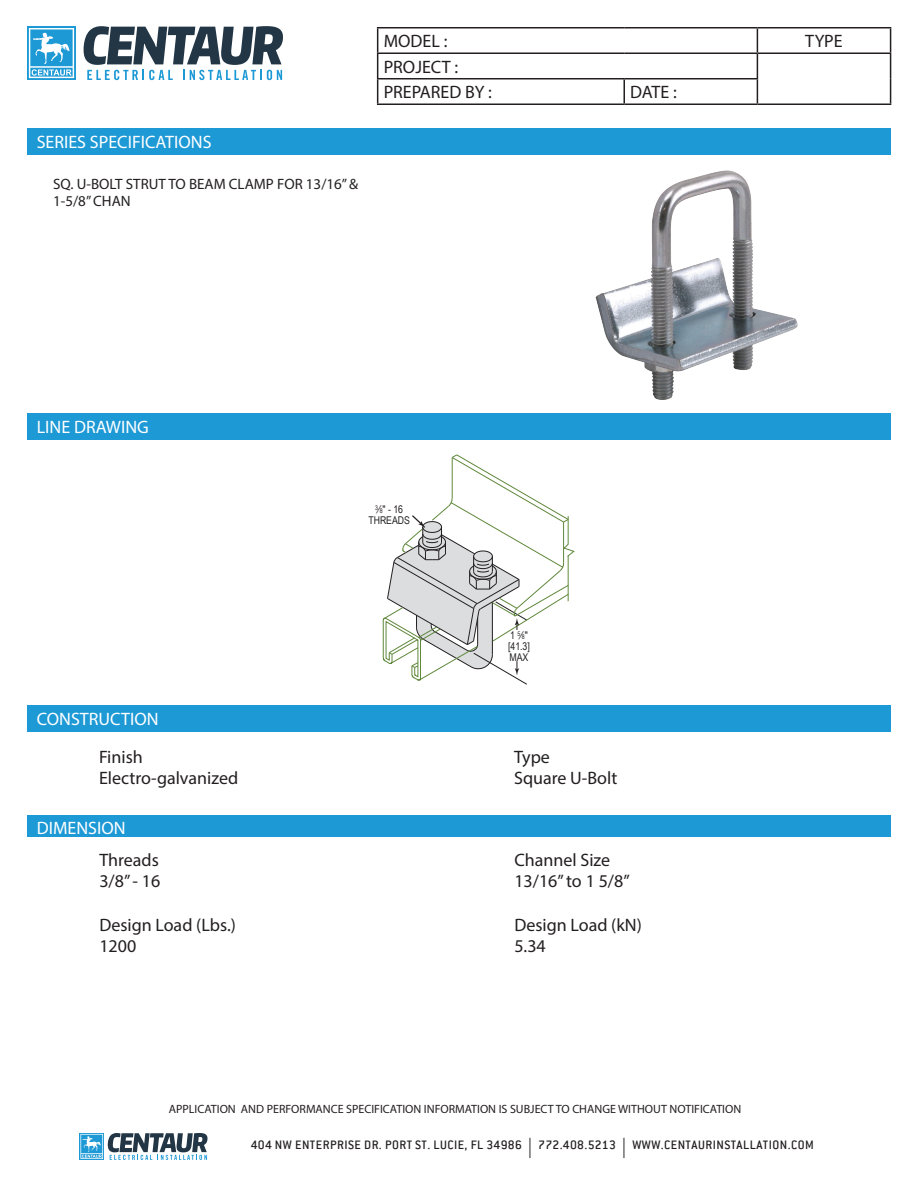
<style>
.page{position:relative;width:918px;height:1188px;background:#fff}
.page>*{position:absolute;margin:0;border:0;box-sizing:border-box;transform-origin:0 0}
.t1{font:18px/21.6px "Myriad Pro";color:#231f20}
.t2{font:18px "Myriad Pro";color:#fff}
.t3{font:15px/16.5px "Myriad Pro";color:#231f20}
.t4{font:500 13.5px "Conduit ITC";letter-spacing:.035em;color:#231f20}
.t5{font:12px "Myriad Pro";color:#231f20}
.t6{font:10.65px/10.6px "Arial Narrow";color:#231f20;text-align:center}
.s1{font-size:6.45px}
.s2{font-family:"Myriad Pro";font-weight:400;font-size:20.25px}
</style>
<div class="page">
<svg style="left:80px;top:1133px;width:128px;height:27px"></svg>
<hr style="left:377px;top:27px;width:247px;height:1px;background:#231f20">
<hr style="left:624px;top:27px;width:133px;height:1px;background:#231f20">
<hr style="left:757px;top:27px;width:134px;height:1px;background:#231f20">
<hr style="left:377px;top:52px;width:247px;height:2px;background:#231f20">
<hr style="left:624px;top:52px;width:133px;height:2px;background:#231f20">
<hr style="left:757px;top:52px;width:134px;height:2px;background:#231f20">
<hr style="left:377px;top:78px;width:247px;height:2px;background:#231f20">
<svg style="left:377px;top:28px;width:1px;height:76px"></svg>
<hr style="left:624px;top:78px;width:134px;height:2px;background:#231f20">
<hr style="left:623px;top:80px;width:2px;height:24px;background:#231f20">
<svg style="left:757px;top:28px;width:1px;height:76px"></svg>
<svg style="left:890px;top:28px;width:1px;height:76px"></svg>
<hr style="left:377px;top:104px;width:247px;height:1px;background:#231f20">
<hr style="left:624px;top:104px;width:133px;height:1px;background:#231f20">
<hr style="left:757px;top:104px;width:134px;height:1px;background:#231f20">
<div style="left:27px;top:129px;width:864px;height:26px;background:#1d99d6"></div>
<div style="left:27px;top:414px;width:864px;height:26px;background:#1d99d6"></div>
<div style="left:27px;top:705px;width:864px;height:27px;background:#1d99d6"></div>
<div style="left:27px;top:26px;width:49px;height:54px;background:linear-gradient(to right,#32a2d9,#32a2d9)"></div>
<svg style="left:29px;top:28px;width:45px;height:50px"></svg>
<svg style="left:83px;top:26px;width:200px;height:54px"></svg>
<img style="left:595px;top:170px;width:203px;height:230px">
<svg style="left:383px;top:454px;width:192px;height:231px"></svg>
<div style="left:27px;top:815px;width:864px;height:22px;background:#1d99d6"></div>
<p class="t2" style="left:37px;top:131px;width:176px">SERIES SPECIFICATIONS</p>
<p class="t3" style="left:53px;top:176px;width:306px">SQ. U-BOLT STRUT TO BEAM CLAMP FOR 13/16” &amp;<br>1-5/8” CHAN</p>
<p class="t1" style="left:384px;top:30px;width:65px">MODEL :</p>
<p class="t1" style="left:805px;top:30px;width:39px">TYPE</p>
<p class="t1" style="left:384px;top:54px;width:110px;line-height:25.5px">PROJECT :<br>PREPARED BY :</p>
<p class="t1" style="left:630px;top:81px;width:48px">DATE :</p>
<p class="t2" style="left:37px;top:416px;width:114px">LINE DRAWING</p>
<p class="t6" style="left:368px;top:504px;width:43px"><sup>3</sup>⁄<span class="s1">8</span>" - 16<br>THREADS</p>
<p class="t6" style="left:508px;top:630px;width:23px;text-align:left">1 <sup>5</sup>⁄<span class="s1">8</span>" [41.3]<br>MAX</p>
<p class="t2" style="left:37px;top:708px;width:123px">CONSTRUCTION</p>
<p class="t1" style="left:99px;top:746px;width:141px">Finish<br>Electro-galvanized</p>
<p class="t1" style="left:514px;top:746px;width:105px">Type<br>Square U-Bolt</p>
<p class="t2" style="left:37px;top:817px;width:90px">DIMENSION</p>
<p class="t1" style="left:99px;top:849px;width:63px">Threads<br>3/8” - 16</p>
<p class="t1" style="left:99px;top:913px;width:138px">Design Load (Lbs.)<br>1200</p>
<p class="t1" style="left:514px;top:849px;width:117px">Channel Size<br>13/16” to 1 5/8”</p>
<p class="t1" style="left:514px;top:913px;width:129px">Design Load (kN)<br>5.34</p>
<p class="t5" style="left:169px;top:1101px;width:574px">APPLICATION AND PERFORMANCE SPECIFICATION INFORMATION IS SUBJECT TO CHANGE WITHOUT NOTIFICATION</p>
<p class="t4" style="left:251px;top:1137px;width:565px">404 NW ENTERPRISE DR. PORT ST. LUCIE, FL 34986 <span class="s2">|</span> 772.408.5213 <span class="s2">|</span> WWW.CENTAURINSTALLATION.COM</p>
</div>
